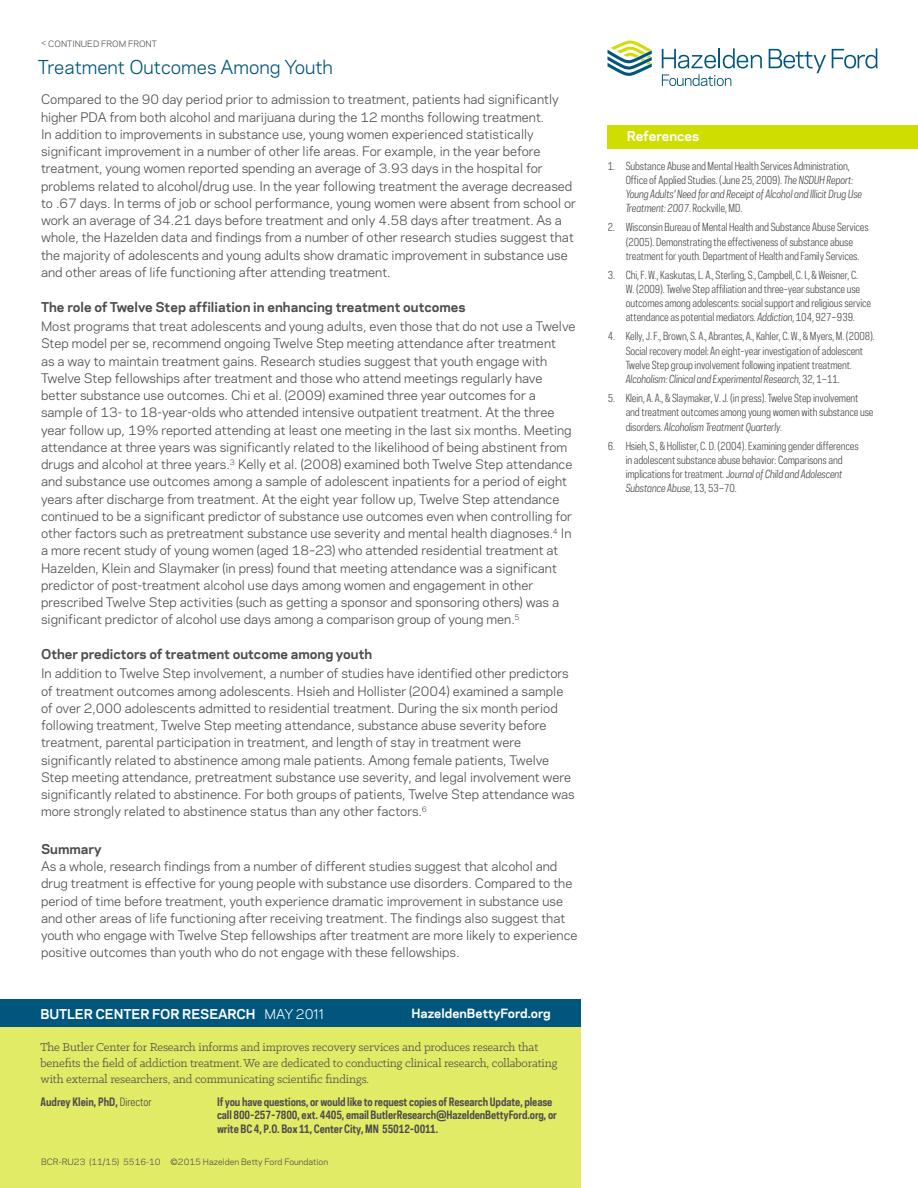
<style>
.page{position:relative;width:918px;height:1188px;background:#fff}
.page>*{position:absolute;margin:0;border:0;box-sizing:border-box;transform-origin:0 0}
.t1{font:18px "Polaris";color:#00567d}
.t2{font:12.75px/15.8px "Klinic Slab";letter-spacing:-.01em;color:#4d4d4f}
.t3{font:700 12.75px "Polaris";color:#4d4d4f}
.t4{font:700 12.75px "Polaris";letter-spacing:-.01em;color:#fff}
.t5{font:12.3px/17.2px "Polaris";color:#4d4d4f}
.t6{font:700 12px "Polaris";color:#fff}
.t7{font:700 10.8px/13.5px "Polaris Condensed";letter-spacing:-.01em;color:#4d4d4f}
.t8{font:10.5px/14.2px "Polaris Condensed";letter-spacing:-.01em;color:#4d4d4f}
.t9{font:8.25px "Polaris";color:#4d4d4f}
.s1{font-size:7.5px}
.s2{font-weight:400}
.s3{font-style:italic}
</style>
<div class="page">
<svg style="left:607px;top:40px;width:45px;height:36px"></svg>
<svg style="left:662px;top:74px;width:69px;height:12px"></svg>
<svg style="left:662px;top:48px;width:100px;height:20px"></svg>
<svg style="left:769px;top:49px;width:57px;height:24px"></svg>
<svg style="left:832px;top:48px;width:45px;height:20px"></svg>
<div style="left:608px;top:125px;width:310px;height:24px;background:#cfde00"></div>
<div style="left:0;top:999px;width:580px;height:28px;background:#00567d"></div>
<div style="left:0;top:1027px;width:580px;height:161px;background:#e2eb66"></div>
<p class="t9" style="left:41px;top:38px;width:117px"><span class="s1">&lt;</span> CONTINUED FROM FRONT</p>
<h1 class="t1" style="left:38px;top:54px;width:296px">Treatment Outcomes Among Youth</h1>
<p class="t5" style="left:41px;top:90px;width:537px">Compared to the 90 day period prior to admission to treatment, patients had significantly higher PDA from both alcohol and marijuana during the 12 months following treatment.<br>In addition to improvements in substance use, young women experienced statistically significant improvement in a number of other life areas. For example, in the year before treatment, young women reported spending an average of 3.93 days in the hospital for problems related to alcohol/drug use. In the year following treatment the average decreased to .67 days. In terms of job or school performance, young women were absent from school or work an average of 34.21 days before treatment and only 4.58 days after treatment. As a whole, the Hazelden data and findings from a number of other research studies suggest that the majority of adolescents and young adults show dramatic improvement in substance use and other areas of life functioning after attending treatment.</p>
<p class="t3" style="left:41px;top:297px;width:426px">The role of Twelve Step affiliation in enhancing treatment outcomes</p>
<p class="t5" style="left:41px;top:317px;width:536px">Most programs that treat adolescents and young adults, even those that do not use a Twelve Step model per se, recommend ongoing Twelve Step meeting attendance after treatment<br>as a way to maintain treatment gains. Research studies suggest that youth engage with Twelve Step fellowships after treatment and those who attend meetings regularly have better substance use outcomes. Chi et al. (2009) examined three year outcomes for a sample of 13- to 18-year-olds who attended intensive outpatient treatment. At the three year follow up, 19% reported attending at least one meeting in the last six months. Meeting attendance at three years was significantly related to the likelihood of being abstinent from drugs and alcohol at three years.<sup>3</sup> Kelly et al. (2008) examined both Twelve Step attendance and substance use outcomes among a sample of adolescent inpatients for a period of eight years after discharge from treatment. At the eight year follow up, Twelve Step attendance continued to be a significant predictor of substance use outcomes even when controlling for other factors such as pretreatment substance use severity and mental health diagnoses.<sup>4</sup> In a more recent study of young women (aged 18–23) who attended residential treatment at Hazelden, Klein and Slaymaker (in press) found that meeting attendance was a significant predictor of post-treatment alcohol use days among women and engagement in other prescribed Twelve Step activities (such as getting a sponsor and sponsoring others) was a significant predictor of alcohol use days among a comparison group of young men.<sup>5</sup></p>
<p class="t3" style="left:41px;top:645px;width:333px">Other predictors of treatment outcome among youth</p>
<p class="t5" style="left:41px;top:664px;width:535px">In addition to Twelve Step involvement, a number of studies have identified other predictors of treatment outcomes among adolescents. Hsieh and Hollister (2004) examined a sample of over 2,000 adolescents admitted to residential treatment. During the six month period following treatment, Twelve Step meeting attendance, substance abuse severity before treatment, parental participation in treatment, and length of stay in treatment were significantly related to abstinence among male patients. Among female patients, Twelve Step meeting attendance, pretreatment substance use severity, and legal involvement were significantly related to abstinence. For both groups of patients, Twelve Step attendance was more strongly related to abstinence status than any other factors.<sup>6</sup></p>
<p class="t3" style="left:41px;top:839px;width:62px">Summary</p>
<p class="t5" style="left:41px;top:857px;width:538px">As a whole, research findings from a number of different studies suggest that alcohol and drug treatment is effective for young people with substance use disorders. Compared to the period of time before treatment, youth experience dramatic improvement in substance use and other areas of life functioning after receiving treatment. The findings also suggest that youth who engage with Twelve Step fellowships after treatment are more likely to experience positive outcomes than youth who do not engage with these fellowships.</p>
<p class="t4" style="left:40px;top:1004px;width:285px">BUTLER CENTER FOR RESEARCH <span class="s2">MAY 2011</span></p>
<p class="t6" style="left:412px;top:1005px;width:141px">HazeldenBettyFord.org</p>
<p class="t2" style="left:40px;top:1039px;width:519px">The Butler Center for Research informs and improves recovery services and produces research that benefits the field of addiction treatment. We are dedicated to conducting clinical research, collaborating with external researchers, and communicating scientific findings.</p>
<p class="t7" style="left:40px;top:1095px;width:113px">Audrey Klein, PhD, <span class="s2">Director</span></p>
<p class="t7" style="left:217px;top:1095px;width:341px">If you have questions, or would like to request copies of Research Update, please call 800-257-7800, ext. 4405, email ButlerResearch@HazeldenBettyFord.org, or write BC 4, P.O. Box 11, Center City, MN 55012-0011.</p>
<p class="t9" style="left:41px;top:1155px;width:289px">BCR-RU23 (11/15) 5516-10 ©2015 Hazelden Betty Ford Foundation</p>
<p class="t4" style="left:627px;top:127px;width:74px">References</p>
<p class="t8" style="left:626px;top:158px;width:238px;text-indent:-18px">1. Substance Abuse and Mental Health Services Administration, Office of Applied Studies. (June 25, 2009). <span class="s3">The NSDUH Report:<br>Young Adults’ Need for and Receipt of Alcohol and Illicit Drug Use Treatment: 2007</span>. Rockville, MD.</p>
<p class="t8" style="left:626px;top:220px;width:244px;text-indent:-18px">2. Wisconsin Bureau of Mental Health and Substance Abuse Services (2005). Demonstrating the effectiveness of substance abuse treatment for youth. Department of Health and Family Services.</p>
<p class="t8" style="left:626px;top:267px;width:247px;text-indent:-18px">3. Chi, F. W., Kaskutas, L. A., Sterling, S., Campbell, C. I., &amp; Weisner, C.<br>W. (2009). Twelve Step affiliation and three-year substance use outcomes among adolescents: social support and religious service attendance as potential mediators. <span class="s3">Addiction</span>, 104, 927–939.</p>
<p class="t8" style="left:626px;top:329px;width:251px;text-indent:-18px">4. Kelly, J. F., Brown, S. A., Abrantes, A., Kahler, C. W., &amp; Myers, M. (2008).<br>Social recovery model: An eight-year investigation of adolescent Twelve Step group involvement following inpatient treatment.<br><span class="s3">Alcoholism: Clinical and Experimental Research</span>, 32, 1–11.</p>
<p class="t8" style="left:626px;top:391px;width:249px;text-indent:-18px">5. Klein, A. A., &amp; Slaymaker, V. J. (in press). Twelve Step involvement and treatment outcomes among young women with substance use disorders. <span class="s3">Alcoholism Treatment Quarterly.</span></p>
<p class="t8" style="left:626px;top:438px;width:234px;text-indent:-18px">6. Hsieh, S., &amp; Hollister, C. D. (2004). Examining gender differences in adolescent substance abuse behavior: Comparisons and implications for treatment. <span class="s3">Journal of Child and Adolescent Substance Abuse</span>, 13, 53–70.</p>
</div>
